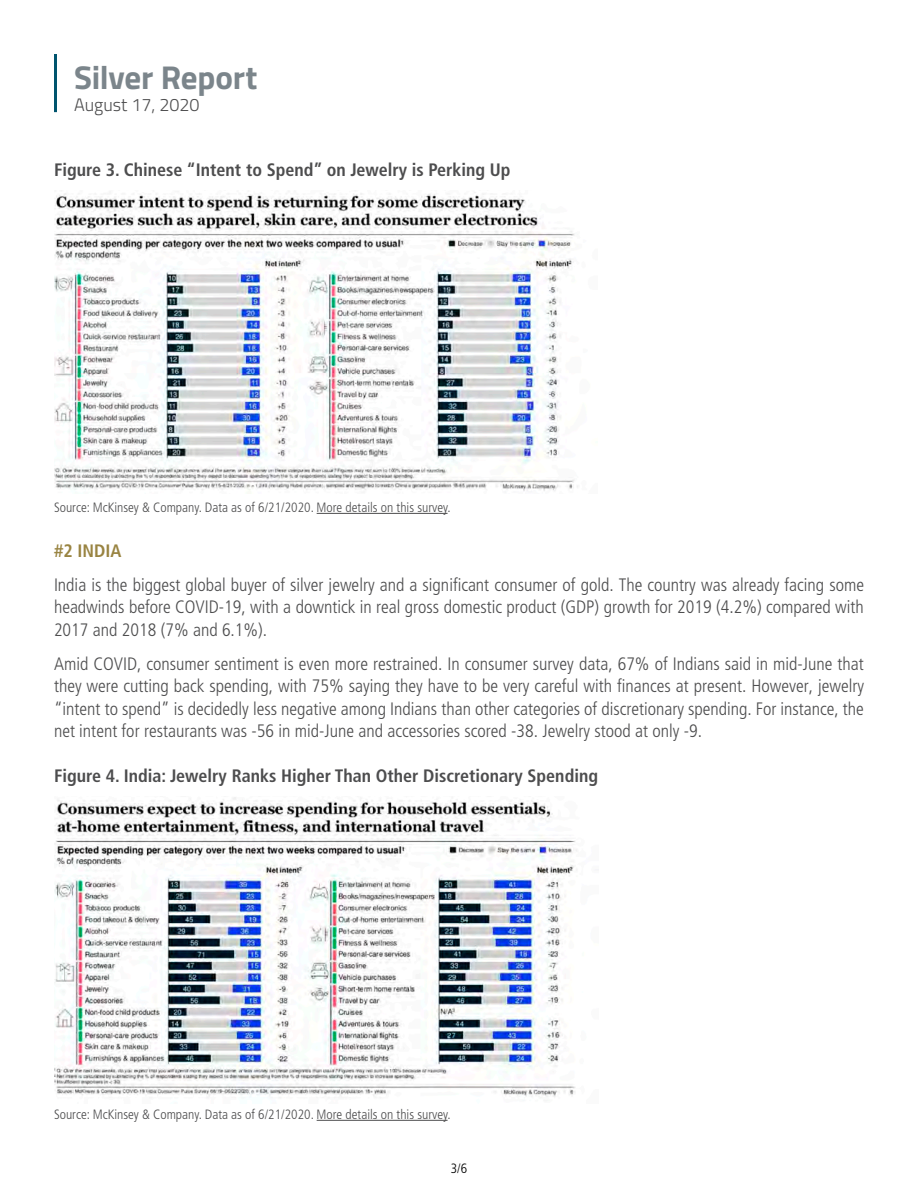
<style>
.page{position:relative;width:918px;height:1188px;background:#fff}
.page>*{position:absolute;margin:0;border:0;box-sizing:border-box;transform-origin:0 0}
.t1{font:700 33px "Titillium Web";letter-spacing:-.005em;color:#7b858b}
.t2{font:300 condensed 18px/22.5px "Frutiger LT Std";color:#4d4d4e;text-align:justify}
.t3{font:700 condensed 18px "Frutiger LT Std";color:#4d4d4e}
.t4{font:300 18px "Titillium Web";color:#4d4d4e}
.t5{font:700 condensed 18px "Frutiger LT Std";color:#998442}
.t6{font:300 condensed 13.5px "Frutiger LT Std";color:#4d4d4e}
.t7{font:300 condensed 13.5px "Frutiger LT Std";color:#000}
</style>
<div class="page">
<hr style="left:317px;top:513px;width:131px;height:1px;background:#4d4d4e">
<hr style="left:317px;top:1120px;width:131px;height:1px;background:#4d4d4e">
<img style="left:54px;top:192px;width:524px;height:299px">
<img style="left:54px;top:797px;width:523px;height:304px">
<hr style="left:54px;top:54px;width:3px;height:58px;background:#00546e">
<h1 class="t1" style="left:74px;top:52px;width:185px">Silver Report</h1>
<p class="t4" style="left:74px;top:92px;width:127px">August 17, 2020</p>
<p class="t3" style="left:54px;top:159px;width:458px">Figure 3. Chinese “Intent to Spend” on Jewelry is Perking Up</p>
<p class="t6" style="left:54px;top:500px;width:398px">Source: McKinsey &amp; Company. Data as of 6/21/2020. More details on this survey.</p>
<p class="t5" style="left:54px;top:540px;width:69px">#2 INDIA</p>
<p class="t2" style="left:54px;top:574px;width:812px">India is the biggest global buyer of silver jewelry and a significant consumer of gold. The country was already facing some headwinds before COVID-19, with a downtick in real gross domestic product (GDP) growth for 2019 (4.2%) compared with 2017 and 2018 (7% and 6.1%).</p>
<p class="t2" style="left:54px;top:652px;width:812px">Amid COVID, consumer sentiment is even more restrained. In consumer survey data, 67% of Indians said in mid-June that they were cutting back spending, with 75% saying they have to be very careful with finances at present. However, jewelry “intent to spend” is decidedly less negative among Indians than other categories of discretionary spending. For instance, the net intent for restaurants was -56 in mid-June and accessories scored -38. Jewelry stood at only -9.</p>
<p class="t3" style="left:54px;top:765px;width:546px">Figure 4. India: Jewelry Ranks Higher Than Other Discretionary Spending</p>
<p class="t6" style="left:54px;top:1107px;width:398px">Source: McKinsey &amp; Company. Data as of 6/21/2020. More details on this survey.</p>
<p class="t7" style="left:451px;top:1160px;width:18px">3/6</p>
</div>
